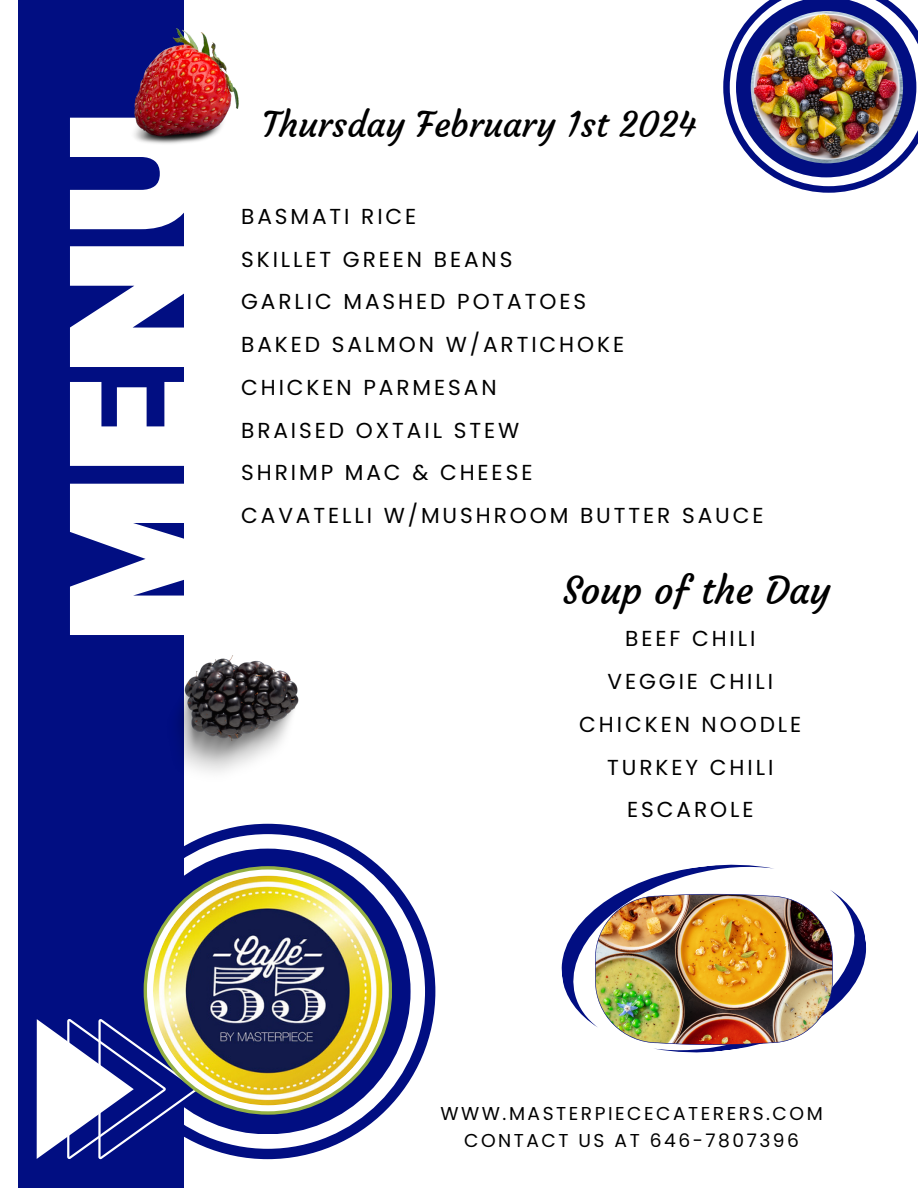
<style>
.page{position:relative;width:918px;height:1188px;background:#fff}
.page>*{position:absolute;margin:0;border:0;box-sizing:border-box;transform-origin:0 0}
.t1{font:900 177.9px "Poppins";color:#fff}
.t2{font:38.1px "Courgette";color:#000}
.t3{font:35.25px "Courgette";color:#000}
.t4{font:21.75px/42.8px "Poppins";letter-spacing:.135em;color:#000}
.t5{font:18.6px "Poppins";letter-spacing:.135em;color:#000}
</style>
<div class="page">
<svg style="left:183px;top:824px;width:252px;height:335px"></svg>
<div style="left:125px;top:849px;width:286px;height:285px;background:#010e82;border-radius:50%"></div>
<div style="left:18px;top:0;width:165px;height:1188px;background:#010e82"></div>
<img style="left:134px;top:28px;width:104px;height:118px">
<img style="left:178px;top:656px;width:120px;height:129px">
<svg style="left:37px;top:1019px;width:160px;height:140px"></svg>
<svg style="left:144px;top:866px;width:248px;height:249px;background:#93ad50"></svg>
<div style="left:147px;top:870px;width:242px;height:241px;background:#fff;border-radius:50%"></div>
<img style="left:153px;top:876px;width:230px;height:229px;border-radius:50%">
<svg style="left:723px;top:0;width:195px;height:193px"></svg>
<img style="left:751px;top:11px;width:152px;height:152px;border-radius:50%">
<img style="left:561px;top:864px;width:306px;height:189px">
<p class="t1" style="left:9px;top:644px;width:536px;rotate:-90deg">MENU</p>
<p class="t3" style="left:262px;top:103px;width:436px">Thursday February 1st 2024</p>
<h3 class="t4" style="left:241px;top:195px;width:524px">BASMATI RICE<br>SKILLET GREEN BEANS<br>GARLIC MASHED POTATOES<br>BAKED SALMON W/ARTICHOKE<br>CHICKEN PARMESAN<br>BRAISED OXTAIL STEW<br>SHRIMP MAC &amp; CHEESE<br>CAVATELLI W/MUSHROOM BUTTER SAUCE</h3>
<p class="t2" style="left:563px;top:567px;width:270px">Soup of the Day</p>
<p class="t4" style="left:579px;top:617px;width:224px;text-align:center">BEEF CHILI<br>VEGGIE CHILI<br>CHICKEN NOODLE<br>TURKEY CHILI<br>ESCAROLE</p>
<p class="t5" style="left:440px;top:1100px;width:384px">WWW.MASTERPIECECATERERS.COM</p>
<p class="t5" style="left:464px;top:1127px;width:337px">CONTACT US AT 646-7807396</p>
</div>
